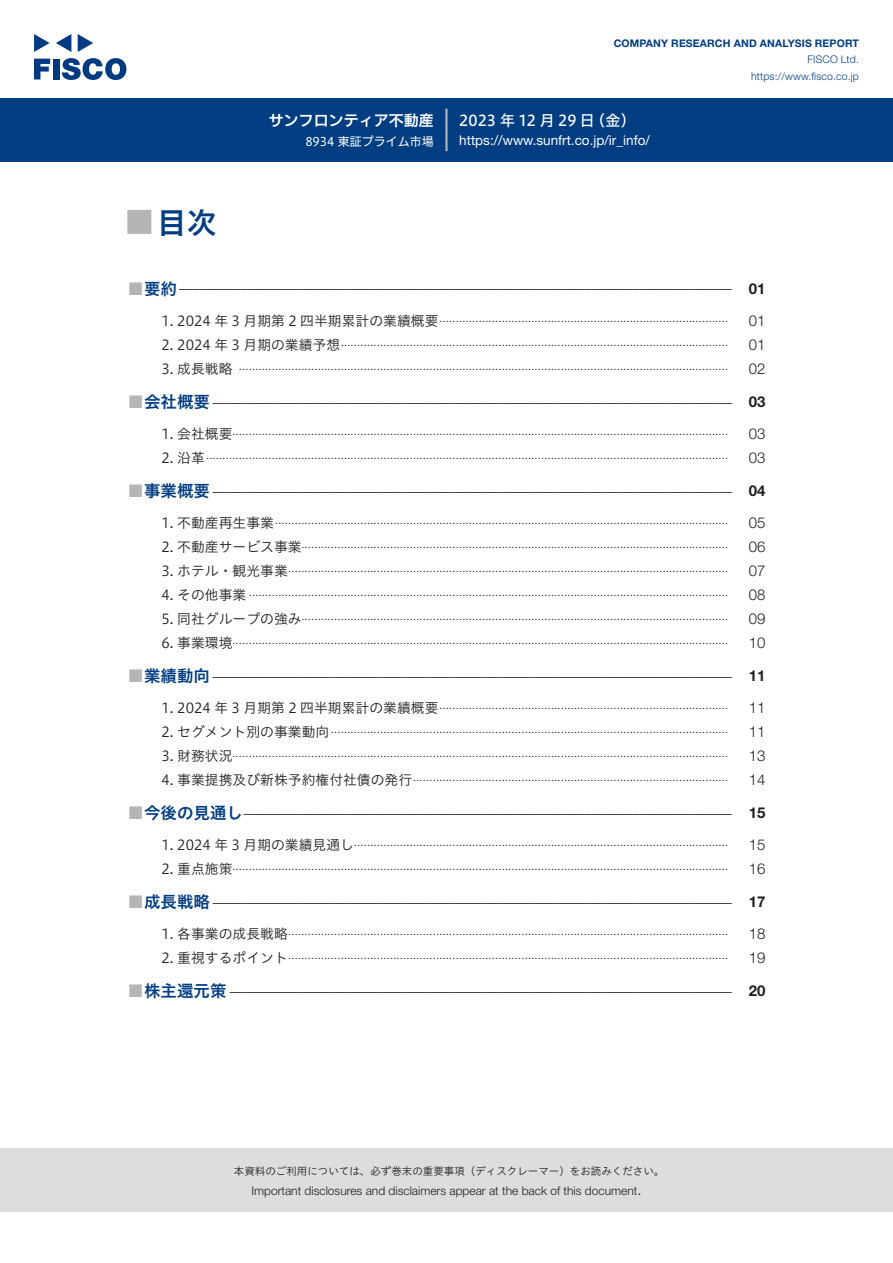
<style>
.page{position:relative;width:893px;height:1263px;background:#fff}
.page>*{position:absolute;margin:0;border:0;box-sizing:border-box;transform-origin:0 0}
.t1{font:30px "Hiragino UD Sans Std N W6";color:#003d81}
.t2{font:24px "Hiragino UD Sans Std W6";color:#b5b5b6}
.t3{font:16.5px "Hiragino UD Sans Std W6";color:#003d81}
.t4{font:300 15px "Helvetica Neue LT Std";color:#231f20}
.t5{font:15px "Hiragino UD Sans F Std N W5";letter-spacing:.01em;color:#fff}
.t6{font:700 15px "Helvetica Neue LT Std";color:#231f20}
.t7{font:15px "Hiragino UD Sans F Std N W6";color:#fff}
.t8{font:13.8px "Hiragino UD Sans Std W3";color:#231f20}
.t9{font:13.5px "Helvetica Neue LT Std";color:#fff}
.t10{font:12px "Hiragino UD Sans Std W3";color:#231f20}
.t11{font:300 12px "Helvetica Neue LT Std";color:#231f20}
.t12{font:12px "Hiragino UD Sans F Std N W4";color:#fff}
.t13{font:10.5px "Hiragino UD Sans Std W3";color:#231f20}
.t14{font:700 10.5px "Helvetica Neue LT Std";letter-spacing:.015em;color:#003d81}
.t15{font:300 10.5px/16.5px "Helvetica Neue LT Std";letter-spacing:.015em;color:#003d81;text-align:right}
.t16{font:9px "Hiragino UD Sans Std W3";color:#231f20}
.s1{color:#b5b5b6}
</style>
<div class="page">
<div style="left:0;top:1148px;width:893px;height:64px;background:#ddd"></div>
<svg style="left:34px;top:59px;width:16px;height:20px"></svg>
<div style="left:53px;top:59px;width:6px;height:20px;background:#003a83"></div>
<svg style="left:62px;top:58px;width:64px;height:22px"></svg>
<svg style="left:34px;top:34px;width:16px;height:18px"></svg>
<svg style="left:78px;top:34px;width:15px;height:18px"></svg>
<svg style="left:56px;top:34px;width:15px;height:18px"></svg>
<div style="left:0;top:98px;width:893px;height:64px;background:#003d81"></div>
<hr style="left:445px;top:109px;width:3px;height:42px;background:#b5b5b6">
<p class="t2" style="left:128px;top:204px;width:25px">█</p>
<p class="t1" style="left:157px;top:199px;width:61px">目次</p>
<h3 class="t7" style="left:269px;top:109px;width:167px">サンフロンティア不動産</h3>
<h3 class="t12" style="left:305px;top:132px;width:130px">8934 東証プライム市場</h3>
<p class="t14" style="left:614px;top:37px;width:247px">COMPANY RESEARCH AND ANALYSIS REPORT</p>
<p class="t15" style="left:751px;top:51px;width:109px">FISCO Ltd. https://www.fisco.co j p.</p>
<h3 class="t5" style="left:590px;top:109px;width:47px">（金(</h3>
<h3 class="t5" style="left:459px;top:109px;width:137px">2023 年 12 月 29 日</h3>
<h3 class="t9" style="left:459px;top:132px;width:192px">https://www.sunfrt.co j p. _i r/ info/</h3>
<p class="t3" style="left:128px;top:276px;width:51px"><span class="s1">■</span>要約</p>
<p class="t10" style="left:177px;top:280px;width:557px">-----------------------------------------------------------------------------------------------------------------------------------------------------------------------------------------------------</p>
<p class="t8" style="left:162px;top:310px;width:278px">1. 2024 年 3 月期第 2 四半期累計の業績概要</p>
<p class="t16" style="left:440px;top:312px;width:290px">........................................................................................</p>
<p class="t8" style="left:162px;top:334px;width:180px">2. 2024 年 3 月期の業績予想</p>
<p class="t16" style="left:341px;top:336px;width:388px">......................................................................................................................</p>
<p class="t8" style="left:162px;top:358px;width:73px">3. 成長戦略</p>
<p class="t16" style="left:239px;top:360px;width:490px">.....................................................................................................................................................</p>
<p class="t3" style="left:128px;top:389px;width:84px"><span class="s1">■</span>会社概要</p>
<p class="t10" style="left:210px;top:393px;width:524px">-----------------------------------------------------------------------------------------------------------------------------------------------------------------------------------------</p>
<p class="t8" style="left:162px;top:423px;width:73px">1. 会社概要</p>
<p class="t16" style="left:233px;top:425px;width:497px">.......................................................................................................................................................</p>
<p class="t8" style="left:162px;top:447px;width:45px">2. 沿革</p>
<p class="t16" style="left:206px;top:449px;width:523px">...............................................................................................................................................................</p>
<p class="t3" style="left:128px;top:478px;width:84px"><span class="s1">■</span>事業概要</p>
<p class="t10" style="left:210px;top:482px;width:524px">-----------------------------------------------------------------------------------------------------------------------------------------------------------------------------------------</p>
<p class="t8" style="left:162px;top:512px;width:114px">1. 不動産再生事業</p>
<p class="t16" style="left:275px;top:514px;width:454px">..........................................................................................................................................</p>
<p class="t8" style="left:162px;top:536px;width:142px">2. 不動産サービス事業</p>
<p class="t16" style="left:302px;top:538px;width:428px">..................................................................................................................................</p>
<p class="t8" style="left:162px;top:560px;width:128px">3. ホテル・観光事業</p>
<p class="t16" style="left:289px;top:562px;width:441px">......................................................................................................................................</p>
<p class="t8" style="left:162px;top:584px;width:86px">4. その他事業</p>
<p class="t16" style="left:249px;top:586px;width:480px">..................................................................................................................................................</p>
<p class="t8" style="left:162px;top:608px;width:142px">5. 同社グループの強み</p>
<p class="t16" style="left:302px;top:610px;width:428px">..................................................................................................................................</p>
<p class="t8" style="left:162px;top:632px;width:73px">6. 事業環境</p>
<p class="t16" style="left:233px;top:634px;width:497px">.......................................................................................................................................................</p>
<p class="t3" style="left:128px;top:663px;width:84px"><span class="s1">■</span>業績動向</p>
<p class="t10" style="left:210px;top:667px;width:524px">-----------------------------------------------------------------------------------------------------------------------------------------------------------------------------------------</p>
<p class="t8" style="left:162px;top:697px;width:278px">1. 2024 年 3 月期第 2 四半期累計の業績概要</p>
<p class="t16" style="left:440px;top:699px;width:290px">........................................................................................</p>
<p class="t8" style="left:162px;top:721px;width:169px">2. セグメント別の事業動向</p>
<p class="t16" style="left:331px;top:723px;width:398px">.........................................................................................................................</p>
<p class="t8" style="left:162px;top:745px;width:73px">3. 財務状況</p>
<p class="t16" style="left:233px;top:747px;width:497px">.......................................................................................................................................................</p>
<p class="t8" style="left:162px;top:769px;width:252px">4. 事業提携及び新株予約権付社債の発行</p>
<p class="t16" style="left:413px;top:771px;width:316px">................................................................................................</p>
<p class="t3" style="left:128px;top:800px;width:117px"><span class="s1">■</span>今後の見通し</p>
<p class="t10" style="left:243px;top:804px;width:491px">------------------------------------------------------------------------------------------------------------------------------------------------------------------------------</p>
<p class="t8" style="left:162px;top:834px;width:194px">1. 2024 年 3 月期の業績見通し</p>
<p class="t16" style="left:354px;top:836px;width:375px">..................................................................................................................</p>
<p class="t8" style="left:162px;top:858px;width:73px">2. 重点施策</p>
<p class="t16" style="left:233px;top:860px;width:497px">.......................................................................................................................................................</p>
<p class="t3" style="left:128px;top:889px;width:84px"><span class="s1">■</span>成長戦略</p>
<p class="t10" style="left:210px;top:893px;width:524px">-----------------------------------------------------------------------------------------------------------------------------------------------------------------------------------------</p>
<p class="t8" style="left:162px;top:923px;width:128px">1. 各事業の成長戦略</p>
<p class="t16" style="left:289px;top:925px;width:441px">......................................................................................................................................</p>
<p class="t8" style="left:162px;top:947px;width:128px">2. 重視するポイント</p>
<p class="t16" style="left:289px;top:949px;width:441px">......................................................................................................................................</p>
<p class="t3" style="left:128px;top:978px;width:101px"><span class="s1">■</span>株主還元策</p>
<p class="t10" style="left:227px;top:982px;width:508px">-----------------------------------------------------------------------------------------------------------------------------------------------------------------------------------</p>
<p class="t6" style="left:749px;top:279px;width:18px">01</p>
<p class="t4" style="left:749px;top:311px;width:18px">01</p>
<p class="t4" style="left:749px;top:335px;width:18px">01</p>
<p class="t4" style="left:749px;top:359px;width:18px">02</p>
<p class="t6" style="left:749px;top:392px;width:18px">03</p>
<p class="t4" style="left:749px;top:424px;width:18px">03</p>
<p class="t4" style="left:749px;top:448px;width:18px">03</p>
<p class="t6" style="left:749px;top:481px;width:18px">04</p>
<p class="t4" style="left:749px;top:513px;width:18px">05</p>
<p class="t4" style="left:749px;top:537px;width:18px">06</p>
<p class="t4" style="left:749px;top:561px;width:18px">07</p>
<p class="t4" style="left:749px;top:585px;width:18px">08</p>
<p class="t4" style="left:749px;top:609px;width:18px">09</p>
<p class="t4" style="left:749px;top:633px;width:18px">10</p>
<p class="t6" style="left:749px;top:666px;width:18px">11</p>
<p class="t4" style="left:749px;top:698px;width:18px">11</p>
<p class="t4" style="left:749px;top:722px;width:18px">11</p>
<p class="t4" style="left:749px;top:746px;width:18px">13</p>
<p class="t4" style="left:749px;top:770px;width:18px">14</p>
<p class="t6" style="left:749px;top:803px;width:18px">15</p>
<p class="t4" style="left:749px;top:835px;width:18px">15</p>
<p class="t4" style="left:749px;top:859px;width:18px">16</p>
<p class="t6" style="left:749px;top:892px;width:18px">17</p>
<p class="t4" style="left:749px;top:924px;width:18px">18</p>
<p class="t4" style="left:749px;top:948px;width:18px">19</p>
<p class="t6" style="left:749px;top:981px;width:18px">20</p>
<p class="t13" style="left:234px;top:1163px;width:432px">本資料のご利用については、必ず巻末の重要事項（ディスクレーマー）をお読みください。</p>
<h3 class="t4" style="left:637px;top:1180px;width:6px">.</h3>
<h3 class="t11" style="left:251px;top:1183px;width:387px">Important disclosures and disclaimers appear at the back of this document</h3>
</div>
